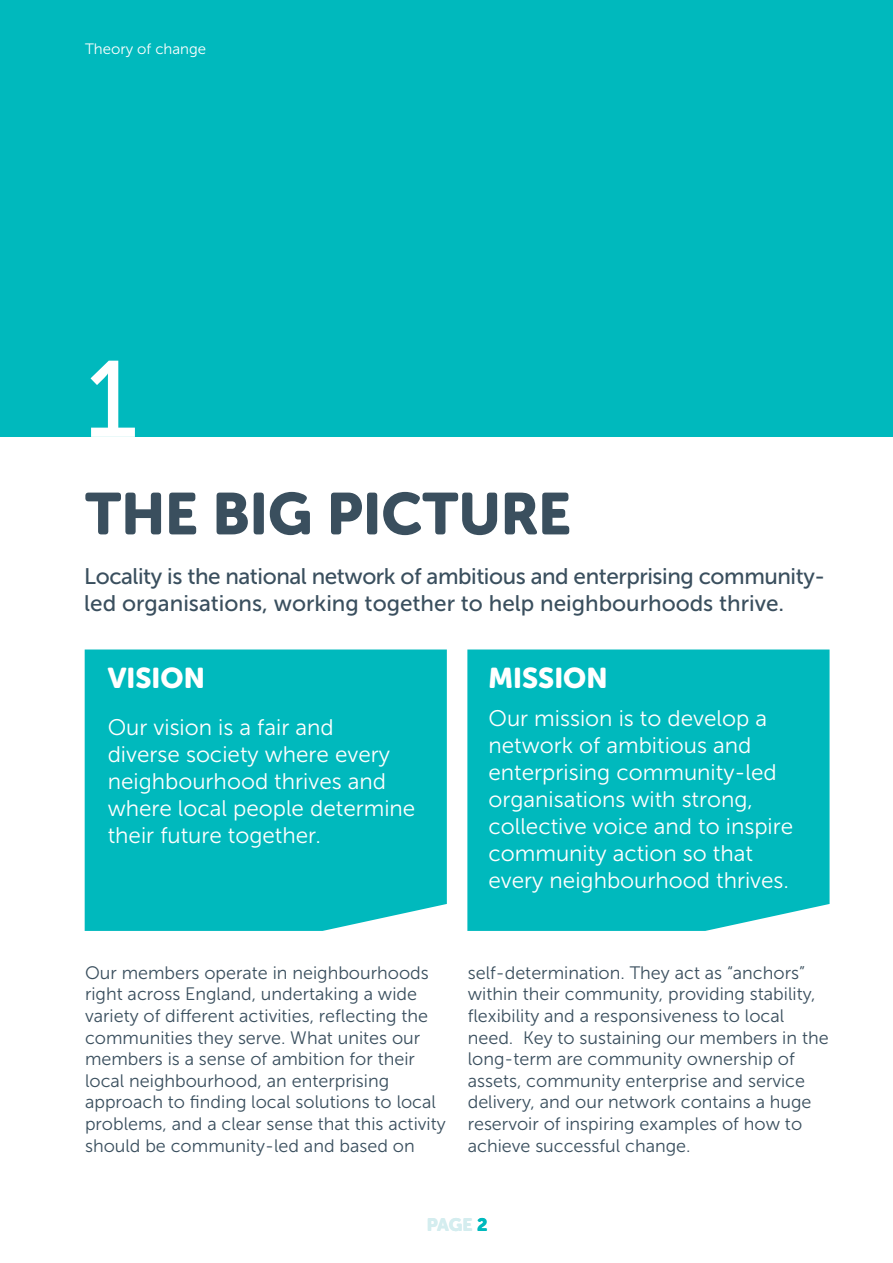
<style>
.page{position:relative;width:893px;height:1263px;background:#fff}
.page>*{position:absolute;margin:0;border:0;box-sizing:border-box;transform-origin:0 0}
.t1{font:108px "Museo Sans 500";color:#fff}
.t2{font:58.5px "Museo Sans Rounded 900";color:#3a4f5e}
.t3{font:28.5px "Museo Sans Rounded 900";color:#fff}
.t4{font:22.5px/27px "Museo Sans 300";color:#fff}
.t5{font:22.5px/27px "Museo Sans 500";letter-spacing:-.02em;color:#3a4f5e}
.t6{font:18px/21.6px "Museo Sans 300";color:#3a4f5e}
.t7{font:18px "Museo Sans Rounded 900";color:#d4edef}
.t8{font:15px "Museo Sans 300";color:#fff}
.s1{color:#00b9bd}
</style>
<div class="page">
<div style="left:0;top:0;width:893px;height:437px;background:#00b9bd"></div>
<div style="left:85px;top:649px;width:362px;height:282px;background:#00b9bd"></div>
<div style="left:467px;top:649px;width:362px;height:282px;background:#00b9bd"></div>
<p class="t8" style="left:85px;top:40px;width:123px">Theory of change</p>
<h1 class="t1" style="left:85px;top:336px;width:54px">1</h1>
<h2 class="t2" style="left:85px;top:493px;width:487px">THE BIG PICTURE</h2>
<p class="t5" style="left:84px;top:562px;width:742px">Locality is the national network of ambitious and enterprising community&shy;led organisations, working together to help neighbourhoods thrive.</p>
<h3 class="t3" style="left:108px;top:668px;width:99px">VISION</h3>
<h3 class="t3" style="left:488px;top:668px;width:121px">MISSION</h3>
<p class="t4" style="left:108px;top:714px;width:309px">Our vision is a fair and<br>diverse society where every neighbourhood thrives and where local people determine their future together.</p>
<p class="t4" style="left:488px;top:705px;width:306px">Our mission is to develop a network of ambitious and enterprising community-led organisations with strong, collective voice and to inspire community action so that every neighbourhood thrives.</p>
<p class="t6" style="left:85px;top:962px;width:362px">Our members operate in neighbourhoods right across England, undertaking a wide variety of different activities, reflecting the communities they serve. What unites our members is a sense of ambition for their local neighbourhood, an enterprising approach to finding local solutions to local problems, and a clear sense that this activity should be community-led and based on</p>
<p class="t6" style="left:468px;top:962px;width:362px">self-determination. They act as “anchors” within their community, providing stability, flexibility and a responsiveness to local need. Key to sustaining our members in the long-term are community ownership of assets, community enterprise and service delivery, and our network contains a huge reservoir of inspiring examples of how to achieve successful change.</p>
<p class="t7" style="left:427px;top:1218px;width:62px">PAGE <span class="s1">2</span></p>
</div>
